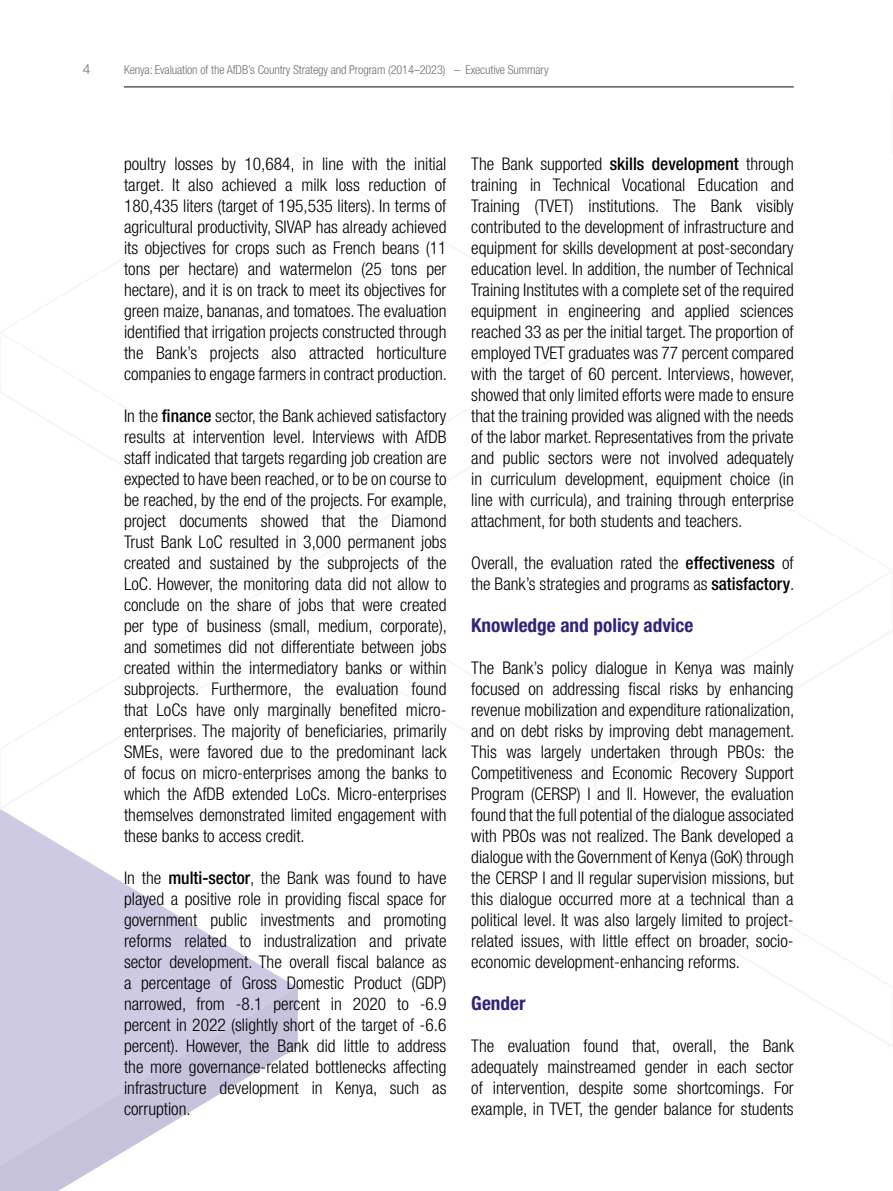
<style>
.page{position:relative;width:893px;height:1191px;background:#fff}
.page>*{position:absolute;margin:0;border:0;box-sizing:border-box;transform-origin:0 0}
.t1{font:700 condensed 19.25px "Helvetica Neue LT Std";color:#2e247a}
.t2{font:300 condensed 17.5px/21px "Helvetica Neue LT Std";color:#000;text-align:justify}
.t3{font:300 14px "Helvetica Neue LT Std";color:#706f6f}
.t4{font:300 condensed 12.25px "Helvetica Neue LT Std";letter-spacing:-.01em;color:#706f6f}
.s1{font-weight:500}
</style>
<div class="page">
<svg style="left:0;top:811px;width:296px;height:176px;fill:#cfcae4"></svg>
<svg style="left:0;top:987px;width:298px;height:204px"></svg>
<svg style="left:0;top:1158px;width:1px;height:33px"></svg>
<hr style="left:124px;top:86px;width:670px;height:2px;background:#706f6f">
<p class="t3" style="left:83px;top:61px;width:9px">4</p>
<p class="t4" style="left:124px;top:63px;width:426px">Kenya: Evaluation of the AfDB’s Country Strategy and Program (2014–2023) – Executive Summary</p>
<p class="t2" style="left:124px;top:153px;width:325px">poultry losses by 10,684, in line with the initial target. It also achieved a milk loss reduction of 180,435 liters (target of 195,535 liters). In terms of agricultural productivity, SIVAP has already achieved its objectives for crops such as French beans (11 tons per hectare) and watermelon (25 tons per hectare), and it is on track to meet its objectives for green maize, bananas, and tomatoes. The evaluation identified that irrigation projects constructed through the Bank’s projects also attracted horticulture companies to engage farmers in contract production.</p>
<p class="t2" style="left:124px;top:405px;width:325px">In the <span class="s1">finance</span> sector, the Bank achieved satisfactory results at intervention level. Interviews with AfDB staff indicated that targets regarding job creation are expected to have been reached, or to be on course to be reached, by the end of the projects. For example, project documents showed that the Diamond Trust Bank LoC resulted in 3,000 permanent jobs created and sustained by the subprojects of the LoC. However, the monitoring data did not allow to conclude on the share of jobs that were created per type of business (small, medium, corporate), and sometimes did not differentiate between jobs created within the intermediatory banks or within subprojects. Furthermore, the evaluation found that LoCs have only marginally benefited micro&shy;enterprises. The majority of beneficiaries, primarily SMEs, were favored due to the predominant lack of focus on micro-enterprises among the banks to which the AfDB extended LoCs. Micro-enterprises themselves demonstrated limited engagement with these banks to access credit.</p>
<p class="t2" style="left:124px;top:867px;width:324px">In the <span class="s1">multi-sector</span>, the Bank was found to have played a positive role in providing fiscal space for government public investments and promoting reforms related to industralization and private sector development. The overall fiscal balance as a percentage of Gross Domestic Product (GDP) narrowed, from -8.1 percent in 2020 to -6.9 percent in 2022 (slightly short of the target of -6.6 percent). However, the Bank did little to address the more governance-related bottlenecks affecting infrastructure development in Kenya, such as corruption.</p>
<p class="t2" style="left:471px;top:153px;width:325px">The Bank supported <span class="s1">skills development</span> through training in Technical Vocational Education and Training (TVET) institutions. The Bank visibly contributed to the development of infrastructure and equipment for skills development at post-secondary education level. In addition, the number of Technical Training Institutes with a complete set of the required equipment in engineering and applied sciences reached 33 as per the initial target. The proportion of employed TVET graduates was 77 percent compared with the target of 60 percent. Interviews, however, showed that only limited efforts were made to ensure that the training provided was aligned with the needs of the labor market. Representatives from the private and public sectors were not involved adequately in curriculum development, equipment choice (in line with curricula), and training through enterprise attachment, for both students and teachers.</p>
<p class="t2" style="left:471px;top:552px;width:325px">Overall, the evaluation rated the <span class="s1">effectiveness</span> of the Bank’s strategies and programs as <span class="s1">satisfactory</span>.</p>
<p class="t1" style="left:471px;top:613px;width:224px">Knowledge and policy advice</p>
<p class="t2" style="left:471px;top:657px;width:325px">The Bank’s policy dialogue in Kenya was mainly focused on addressing fiscal risks by enhancing revenue mobilization and expenditure rationalization, and on debt risks by improving debt management.<br>This was largely undertaken through PBOs: the Competitiveness and Economic Recovery Support Program (CERSP) I and II. However, the evaluation found that the full potential of the dialogue associated with PBOs was not realized. The Bank developed a dialogue with the Government of Kenya (GoK) through the CERSP I and II regular supervision missions, but this dialogue occurred more at a technical than a political level. It was also largely limited to project&shy;related issues, with little effect on broader, socio&shy;economic development-enhancing reforms.</p>
<p class="t1" style="left:471px;top:991px;width:56px">Gender</p>
<p class="t2" style="left:471px;top:1035px;width:324px">The evaluation found that, overall, the Bank adequately mainstreamed gender in each sector of intervention, despite some shortcomings. For example, in TVET, the gender balance for students</p>
</div>
